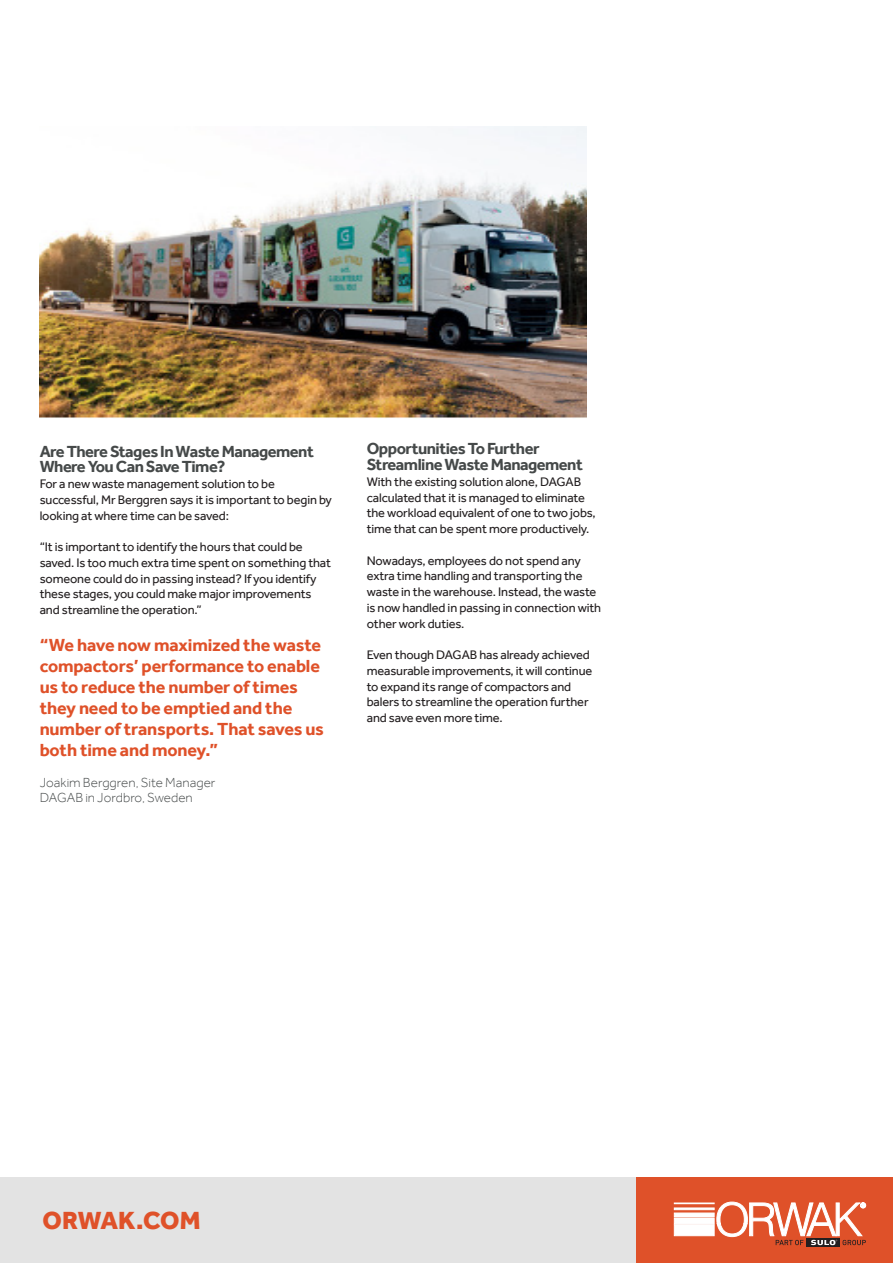
<style>
.page{position:relative;width:893px;height:1263px;background:#fff}
.page>*{position:absolute;margin:0;border:0;box-sizing:border-box;transform-origin:0 0}
.Headline_3{font:800 25.5px "Effra";letter-spacing:-.005em;color:#df5129}
.t1{font:700 18px/21px "Effra";letter-spacing:-.01em;color:#df5129}
.t2{font:700 16.5px/15.8px "Effra";letter-spacing:-.03em;color:#454949}
.Intro{font:300 13.5px/15.8px "Effra";color:#454949}
.t3{font:12.75px/15.8px "Effra";letter-spacing:-.01em;color:#231f20}
</style>
<div class="page">
<div style="left:0;top:1178px;width:637px;height:85px;background:#e3e3e3"></div>
<div style="left:637px;top:1178px;width:256px;height:85px;background:#df5129"></div>
<div style="left:674px;top:1225px;width:40px;height:11px;background:#fff;border:1px solid #fff"></div>
<div style="left:674px;top:1218px;width:40px;height:6px;background:#fff"></div>
<hr style="left:674px;top:1213px;width:40px;height:4px;background:#fff">
<div style="left:674px;top:1208px;width:40px;height:2px;background:#fff;border:1px solid #fff"></div>
<div style="left:674px;top:1203px;width:40px;height:1px;border:1px solid #fff"></div>
<svg style="left:807px;top:1245px;width:33px;height:2px"></svg>
<svg style="left:716px;top:1202px;width:150px;height:43px"></svg>
<img style="left:39px;top:126px;width:547px;height:293px">
<p class="t2" style="left:40px;top:443px;width:276px">Are There Stages In Waste Management<br>Where You Can Save Time?</p>
<p class="t3" style="left:40px;top:476px;width:294px">For a new waste management solution to be successful, Mr Berggren says it is important to begin by looking at where time can be saved:</p>
<p class="t3" style="left:40px;top:539px;width:293px">“It is important to identify the hours that could be saved. Is too much extra time spent on something that someone could do in passing instead? If you identify these stages, you could make major improvements and streamline the operation.”</p>
<p class="t1" style="left:40px;top:634px;width:286px">“We have now maximized the waste compactors’ performance to enable us to reduce the number of times they need to be emptied and the number of transports. That saves us both time and money.”</p>
<p class="Intro" style="left:40px;top:774px;width:177px">Joakim Berggren, Site Manager<br>DAGAB in Jordbro, Sweden</p>
<p class="t2" style="left:367px;top:441px;width:218px">Opportunities To Further<br>Streamline Waste Management</p>
<p class="t3" style="left:367px;top:473px;width:231px">With the existing solution alone, DAGAB calculated that it is managed to eliminate the workload equivalent of one to two jobs, time that can be spent more productively.</p>
<p class="t3" style="left:367px;top:552px;width:236px">Nowadays, employees do not spend any extra time handling and transporting the waste in the warehouse. Instead, the waste is now handled in passing in connection with other work duties.</p>
<p class="t3" style="left:367px;top:647px;width:227px">Even though DAGAB has already achieved measurable improvements, it will continue to expand its range of compactors and balers to streamline the operation further and save even more time.</p>
<p class="Headline_3" style="left:43px;top:1205px;width:159px">ORWAK.COM</p>
</div>
